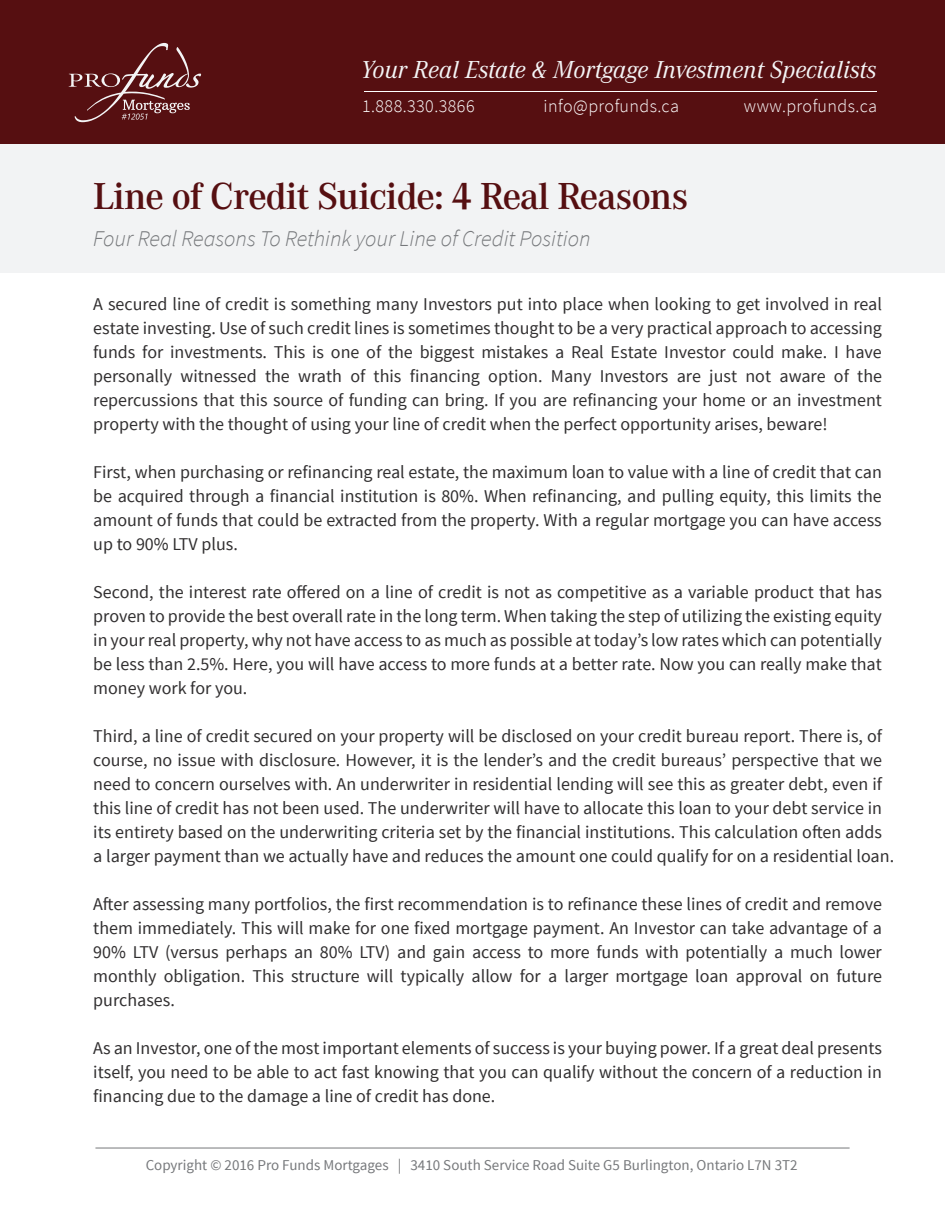
<style>
.page{position:relative;width:945px;height:1215px;background:#fff}
.page>*{position:absolute;margin:0;border:0;box-sizing:border-box;transform-origin:0 0}
.t1{font:600 39px "Corporate A";letter-spacing:-.025em;color:#560f11}
.t2{font:italic 25.5px "Corporate A";color:#f4f5f6}
.t3{font:italic 300 22.5px "Source Sans Pro";color:#76787b}
.t4{font:18px/24px "Source Sans Pro";color:#312f30;text-align:justify}
.t5{font:300 18px "Source Sans Pro";letter-spacing:.025em;color:#fff}
.t6{font:15px "Source Sans Pro";color:#76787b}
</style>
<div class="page">
<div style="left:1px;top:134px;width:944px;height:139px;background:#f2f3f4"></div>
<div style="left:1px;top:0;width:944px;height:144px;background:#560f11"></div>
<hr style="left:364px;top:91px;width:512px;height:1px;background:#fff">
<svg style="left:69px;top:43px;width:132px;height:79px"></svg>
<hr style="left:95px;top:1148px;width:755px;height:1px;background:#76787b">
<h2 class="t2" style="left:361px;top:55px;width:517px">Your Real Estate &amp; Mortgage Investment Specialists</h2>
<p class="t5" style="left:362px;top:95px;width:114px">1.888.330.3866</p>
<p class="t5" style="left:544px;top:95px;width:137px">info@profunds.ca</p>
<p class="t5" style="left:744px;top:95px;width:135px">www.profunds.ca</p>
<h1 class="t1" style="left:93px;top:175px;width:597px">Line of Credit Suicide: 4 Real Reasons</h1>
<p class="t3" style="left:93px;top:225px;width:499px">Four Real Reasons To Rethink your Line of Credit Position</p>
<p class="t4" style="left:93px;top:293px;width:790px">A secured line of credit is something many Investors put into place when looking to get involved in real estate investing. Use of such credit lines is sometimes thought to be a very practical approach to accessing funds for investments. This is one of the biggest mistakes a Real Estate Investor could make. I have personally witnessed the wrath of this financing option. Many Investors are just not aware of the repercussions that this source of funding can bring. If you are refinancing your home or an investment property with the thought of using your line of credit when the perfect opportunity arises, beware!</p>
<p class="t4" style="left:93px;top:461px;width:790px">First, when purchasing or refinancing real estate, the maximum loan to value with a line of credit that can be acquired through a financial institution is 80%. When refinancing, and pulling equity, this limits the amount of funds that could be extracted from the property. With a regular mortgage you can have access up to 90% LTV plus.</p>
<p class="t4" style="left:93px;top:581px;width:790px">Second, the interest rate offered on a line of credit is not as competitive as a variable product that has proven to provide the best overall rate in the long term. When taking the step of utilizing the existing equity in your real property, why not have access to as much as possible at today’s low rates which can potentially be less than 2.5%. Here, you will have access to more funds at a better rate. Now you can really make that money work for you.</p>
<p class="t4" style="left:93px;top:725px;width:802px;text-align:left">Third, a line of credit secured on your property will be disclosed on your credit bureau report. There is, of course, no issue with disclosure. However, it is the lender’s and the credit bureaus’ perspective that we need to concern ourselves with. An underwriter in residential lending will see this as greater debt, even if this line of credit has not been used. The underwriter will have to allocate this loan to your debt service in its entirety based on the underwriting criteria set by the financial institutions. This calculation often adds a larger payment than we actually have and reduces the amount one could qualify for on a residential loan.</p>
<p class="t4" style="left:93px;top:893px;width:790px">After assessing many portfolios, the first recommendation is to refinance these lines of credit and remove them immediately. This will make for one fixed mortgage payment. An Investor can take advantage of a 90% LTV (versus perhaps an 80% LTV) and gain access to more funds with potentially a much lower monthly obligation. This structure will typically allow for a larger mortgage loan approval on future purchases.</p>
<p class="t4" style="left:93px;top:1037px;width:790px">As an Investor, one of the most important elements of success is your buying power. If a great deal presents itself, you need to be able to act fast knowing that you can qualify without the concern of a reduction in financing due to the damage a line of credit has done.</p>
<p class="t6" style="left:146px;top:1156px;width:653px">Copyright © 2016 Pro Funds Mortgages | 3410 South Service Road Suite G5 Burlington, Ontario L7N 3T2</p>
</div>
